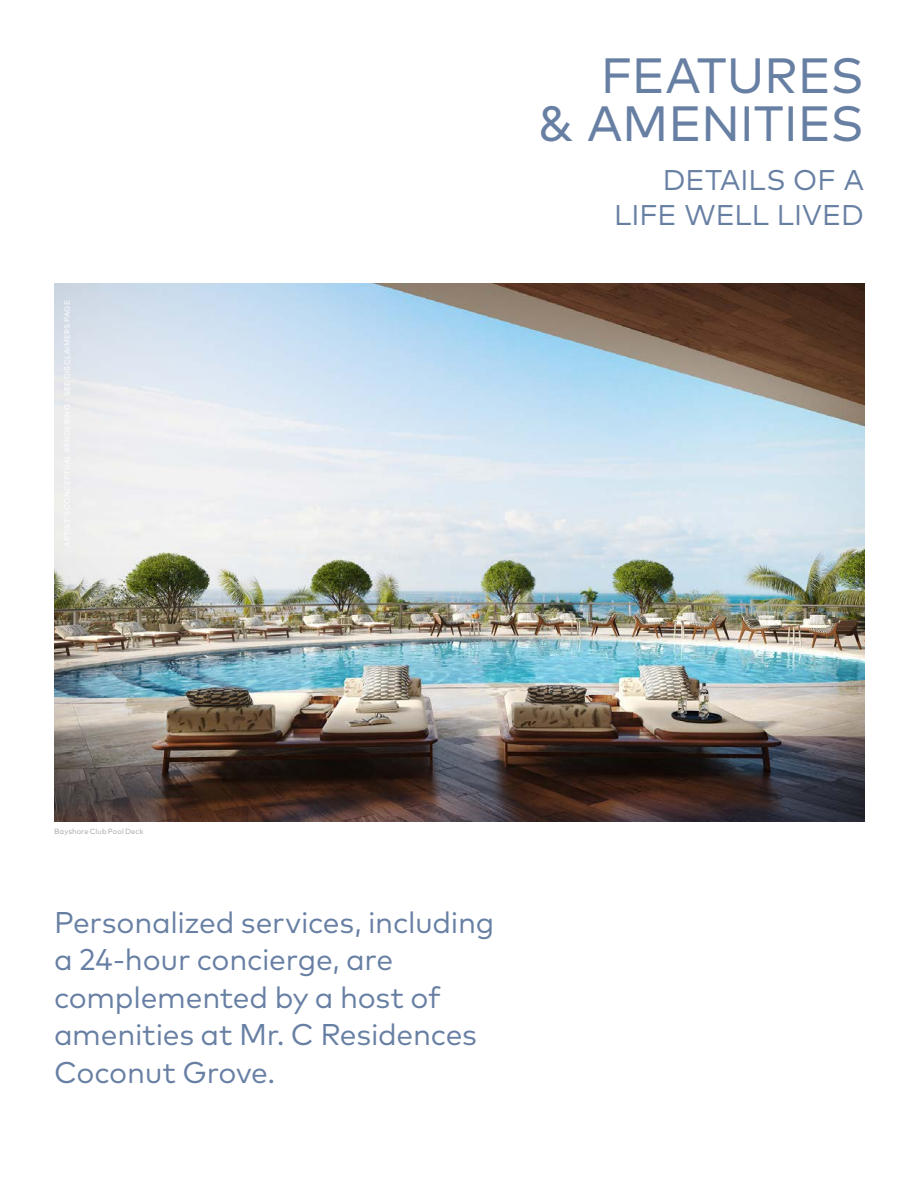
<style>
.page{position:relative;width:918px;height:1188px;background:#fff}
.page>*{position:absolute;margin:0;border:0;box-sizing:border-box;transform-origin:0 0}
.SECTION{font:49.5px/48px "Mark Pro";letter-spacing:-.005em;color:#677fa3;text-align:right}
.INTRO_SECTIONS{font:30px/37.5px "Mark Pro";letter-spacing:-.01em;color:#677fa3}
.SECTION-2{font:28.5px/34.2px "Mark Pro";color:#677fa3;text-align:right}
.Text_Places{font:7.5px "Mark Pro";letter-spacing:.005em;color:#a8a9ad}
</style>
<div class="page">
<img style="left:55px;top:284px;width:810px;height:537px">
<p class="SECTION" style="left:539px;top:48px;width:327px">FEATURES<br>&amp; AMENITIES</p>
<p class="SECTION-2" style="left:614px;top:161px;width:251px">DETAILS OF A<br>LIFE WELL LIVED</p>
<p class="Text_Places" style="left:54px;top:826px;width:91px">Bayshore Club Pool Deck</p>
<p class="INTRO_SECTIONS" style="left:54px;top:901px;width:442px">Personalized services, including a 24-hour concierge, are complemented by a host of amenities at Mr. C Residences<br>Coconut Grove.</p>
</div>
